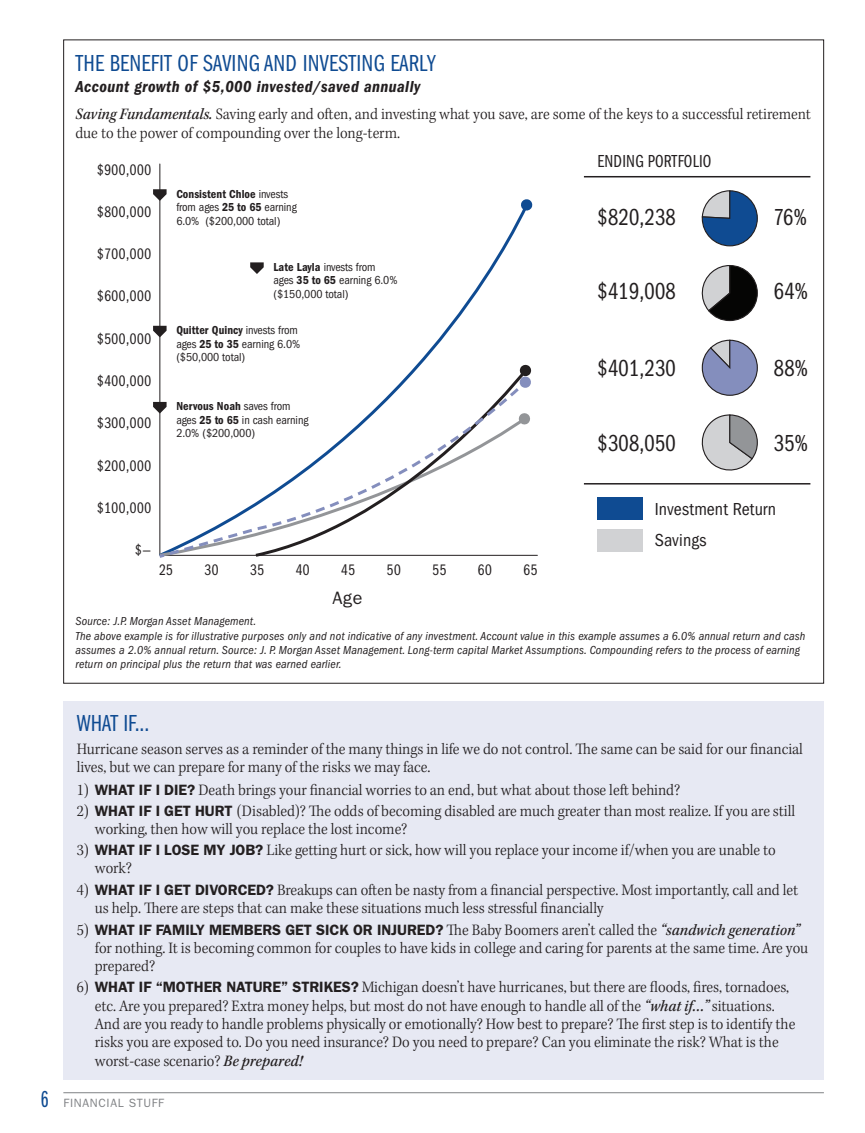
<style>
.page{position:relative;width:865px;height:1133px;background:#fff}
.page>*{position:absolute;margin:0;border:0;box-sizing:border-box;transform-origin:0 0}
.t1{font:24px "ITC Franklin Gothic Std Bk Cp";letter-spacing:.01em;color:#0f4b92}
.t2{font:24px "ITC Franklin Gothic Std Bk Cp";letter-spacing:.01em;color:#231f20}
.t3{font:condensed 18px/31.7px "ITC Franklin Gothic Std";letter-spacing:.01em;color:#231f20}
.t4{font:18px "ITC Franklin Gothic Std Bk Cp";letter-spacing:.01em;color:#231f20}
.t5{font:18px "ITC Franklin Gothic Std";color:#231f20}
.t6{font:16.5px/18.1px "Kepler Std Light Scn";letter-spacing:-.005em;color:#231f20}
.t7{font:16.5px "ITC Franklin Gothic Std Dm Cd It";letter-spacing:.03em;color:#231f20}
.t8{font:15.75px "ITC Franklin Gothic Std Bk Cp";letter-spacing:.035em;color:#231f20}
.t9{font:600 15px "ITC Franklin Gothic Std";letter-spacing:-.005em;color:#231f20}
.t10{font:italic condensed 12px/14.2px "ITC Franklin Gothic Std";letter-spacing:.015em;color:#231f20}
.t11{font:condensed 12px/13.5px "ITC Franklin Gothic Std";letter-spacing:-.005em;color:#231f20}
.t12{font:12px "ITC Franklin Gothic Std Dm Cd";letter-spacing:.005em;color:#231f20}
.t13{font:12px "ITC Franklin Gothic Std";letter-spacing:.055em;color:#808285}
.s1{font-family:"Kepler Std Medium Scn It"}
.s2{font-family:"ITC Franklin Gothic Std";font-stretch:condensed}
.s3{font-family:"ITC Franklin Gothic Std Dm Cd";font-stretch:normal}
.s4{font-family:"ITC Franklin Gothic Std";font-weight:600;font-size:15px}
.s5{font-family:"Kepler Std Light Scn";font-weight:400;font-size:16.5px}
.s6{font-family:"Kepler Std Medium Scn It";font-weight:400;font-size:16.5px}
.s7{font-family:"ITC Franklin Gothic Std Bk X Cp";font-size:24px;color:#0f4b92}
</style>
<div class="page">
<hr style="left:63px;top:1092px;width:761px;height:1px;background:#808285">
<div style="left:598px;top:497px;width:45px;height:23px;background:#0f4b92"></div>
<div style="left:598px;top:529px;width:45px;height:22px;background:#d1d2d4"></div>
<hr style="left:584px;top:176px;width:226px;height:1px;background:#231f20">
<hr style="left:584px;top:483px;width:226px;height:1px;background:#231f20">
<svg style="left:701px;top:192px;width:19px;height:27px"></svg>
<svg style="left:702px;top:191px;width:55px;height:55px;background:#3a6699"></svg>
<div style="left:702px;top:190px;width:56px;height:56px;border:1px solid #231f20;border-radius:27px"></div>
<svg style="left:701px;top:265px;width:57px;height:57px"></svg>
<svg style="left:701px;top:414px;width:57px;height:57px"></svg>
<svg style="left:701px;top:339px;width:57px;height:57px"></svg>
<svg style="left:156px;top:201px;width:375px;height:355px"></svg>
<svg style="left:520px;top:199px;width:13px;height:12px"></svg>
<svg style="left:156px;top:414px;width:10px;height:137px"></svg>
<svg style="left:530px;top:412px;width:1px;height:13px"></svg>
<svg style="left:252px;top:366px;width:278px;height:190px"></svg>
<svg style="left:156px;top:551px;width:10px;height:7px"></svg>
<svg style="left:166px;top:383px;width:358px;height:174px"></svg>
<svg style="left:518px;top:364px;width:14px;height:25px"></svg>
<svg style="left:153px;top:189px;width:14px;height:12px"></svg>
<svg style="left:250px;top:262px;width:14px;height:12px"></svg>
<svg style="left:153px;top:326px;width:14px;height:11px"></svg>
<svg style="left:153px;top:402px;width:14px;height:11px"></svg>
<div style="left:63px;top:701px;width:761px;height:378px;background:#e7e9f3"></div>
<h1 class="t1" style="left:75px;top:50px;width:362px">THE BENEFIT OF SAVING AND INVESTING EARLY</h1>
<p class="t7" style="left:75px;top:77px;width:346px">Account growth of $5,000 invested/saved annually</p>
<p class="t6" style="left:75px;top:105px;width:737px;line-height:18.8px"><span class="s1">Saving Fundamentals.</span> Saving early and often, and investing what you save, are some of the keys to a successful retirement due to the power of compounding over the long-term.</p>
<p class="t8" style="left:97px;top:161px;width:56px">$900,000</p>
<p class="t8" style="left:97px;top:203px;width:56px">$800,000</p>
<p class="t8" style="left:97px;top:245px;width:56px">$700,000</p>
<p class="t8" style="left:97px;top:288px;width:56px">$600,000</p>
<p class="t8" style="left:97px;top:330px;width:56px">$500,000</p>
<p class="t8" style="left:97px;top:372px;width:56px">$400,000</p>
<p class="t8" style="left:97px;top:414px;width:56px">$300,000</p>
<p class="t8" style="left:97px;top:457px;width:56px">$200,000</p>
<p class="t8" style="left:97px;top:499px;width:56px">$100,000</p>
<p class="t8" style="left:135px;top:541px;width:17px">$—</p>
<p class="t12" style="left:176px;top:187px;width:113px">Consistent Chloe <span class="s2">invests</span></p>
<p class="t11" style="left:176px;top:201px;width:122px">from ages <span class="s3">25 to 65</span> earning<br>6.0% ($200,000 total)</p>
<p class="t11" style="left:273px;top:260px;width:126px"><span class="s3">Late Layla</span> invests from ages <span class="s3">35 to 65</span> earning 6.0% ($150,000 total)</p>
<p class="t12" style="left:176px;top:323px;width:123px">Quitter Quincy <span class="s2">invests from</span></p>
<p class="t11" style="left:176px;top:337px;width:126px">ages <span class="s3">25 to 35</span> earning 6.0% ($50,000 total)</p>
<p class="t12" style="left:176px;top:399px;width:116px">Nervous Noah <span class="s2">saves from</span></p>
<p class="t11" style="left:176px;top:413px;width:134px">ages <span class="s3">25 to 65</span> in cash earning<br>2.0% ($200,000)</p>
<p class="t8" style="left:159px;top:561px;width:15px">25</p>
<p class="t8" style="left:205px;top:561px;width:15px">30</p>
<p class="t8" style="left:250px;top:561px;width:15px">35</p>
<p class="t8" style="left:296px;top:561px;width:15px">40</p>
<p class="t8" style="left:341px;top:561px;width:15px">45</p>
<p class="t8" style="left:387px;top:561px;width:15px">50</p>
<p class="t8" style="left:432px;top:561px;width:15px">55</p>
<p class="t8" style="left:478px;top:561px;width:15px">60</p>
<p class="t8" style="left:524px;top:561px;width:15px">65</p>
<p class="t5" style="left:333px;top:588px;width:32px">Age</p>
<p class="t4" style="left:598px;top:152px;width:115px">ENDING PORTFOLIO</p>
<h1 class="t2" style="left:598px;top:204px;width:80px">$820,238</h1>
<h1 class="t2" style="left:774px;top:204px;width:34px">76%</h1>
<h1 class="t2" style="left:598px;top:278px;width:80px">$419,008</h1>
<h1 class="t2" style="left:774px;top:278px;width:36px">64%</h1>
<h1 class="t2" style="left:598px;top:354px;width:80px">$401,230</h1>
<h1 class="t2" style="left:774px;top:354px;width:36px">88%</h1>
<h1 class="t2" style="left:598px;top:430px;width:80px">$308,050</h1>
<h1 class="t2" style="left:774px;top:430px;width:36px">35%</h1>
<p class="t3" style="left:655px;top:493px;width:123px">Investment Return<br>Savings</p>
<p class="t10" style="left:75px;top:614px;width:732px">Source: J.P. Morgan Asset Management.<br>The above example is for illustrative purposes only and not indicative of any investment. Account value in this example assumes a 6.0% annual return and cash assumes a 2.0% annual return. Source: J. P. Morgan Asset Management. Long-term capital Market Assumptions. Compounding refers to the process of earning return on principal plus the return that was earned earlier.</p>
<h1 class="t1" style="left:77px;top:710px;width:74px">WHAT IF...</h1>
<p class="t6" style="left:77px;top:740px;width:728px">Hurricane season serves as a reminder of the many things in life we do not control. The same can be said for our financial lives, but we can prepare for many of the risks we may face.</p>
<p class="t6" style="left:77px;top:781px;width:605px">1) <span class="s4">WHAT IF I DIE?</span> Death brings your financial worries to an end, but what about those left behind?</p>
<p class="t6" style="left:95px;top:802px;width:702px;text-indent:-18px">2) <span class="s4">WHAT IF I GET HURT</span> (Disabled)? The odds of becoming disabled are much greater than most realize. If you are still working, then how will you replace the lost income?</p>
<p class="t6" style="left:95px;top:842px;width:682px;text-indent:-18px">3) <span class="s4">WHAT IF I LOSE MY JOB?</span> Like getting hurt or sick, how will you replace your income if/when you are unable to work?</p>
<p class="t6" style="left:95px;top:881px;width:705px;text-indent:-18px">4) <span class="s4">WHAT IF I GET DIVORCED?</span> Breakups can often be nasty from a financial perspective. Most importantly, call and let us help. There are steps that can make these situations much less stressful financially</p>
<p class="t9" style="left:77px;top:920px;width:724px"><span class="s5">5)</span> WHAT IF FAMILY MEMBERS GET SICK OR INJURED? <span class="s5">The Baby Boomers aren’t called the</span> <span class="s6">“sandwich generation”</span></p>
<p class="t6" style="left:95px;top:939px;width:715px">for nothing. It is becoming common for couples to have kids in college and caring for parents at the same time. Are you prepared?</p>
<p class="t6" style="left:95px;top:978px;width:702px;text-indent:-18px">6) <span class="s4">WHAT IF “MOTHER NATURE” STRIKES?</span> Michigan doesn’t have hurricanes, but there are floods, fires, tornadoes, etc. Are you prepared? Extra money helps, but most do not have enough to handle all of the <span class="s1">“what if…”</span> situations.<br>And are you ready to handle problems physically or emotionally? How best to prepare? The first step is to identify the risks you are exposed to. Do you need insurance? Do you need to prepare? Can you eliminate the risk? What is the worst‑case scenario? <span class="s1">Be prepared!</span></p>
<p class="t13" style="left:41px;top:1095px;width:125px"><span class="s7">6</span> FINANCIAL STUFF</p>
</div>
